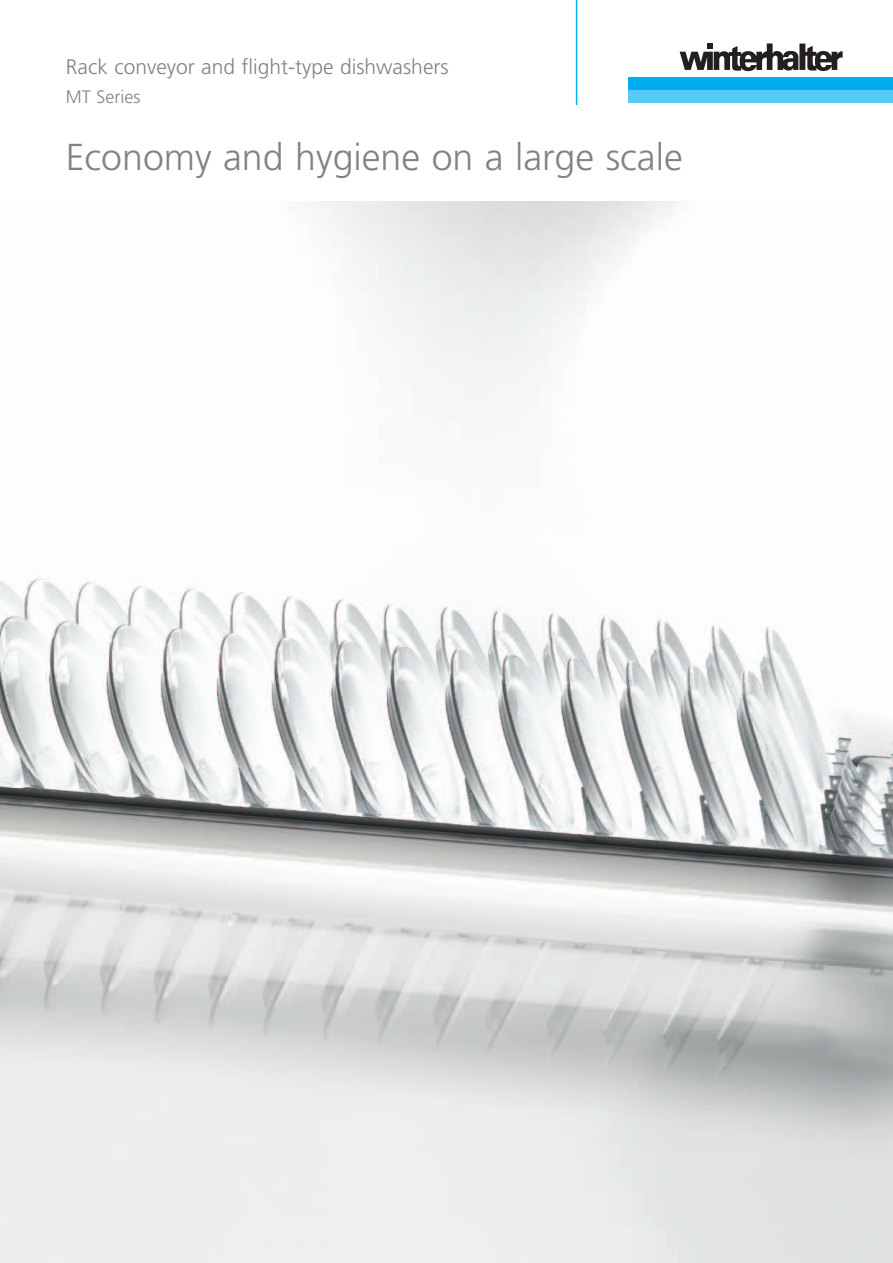
<style>
.page{position:relative;width:893px;height:1263px;background:#fff}
.page>*{position:absolute;margin:0;border:0;box-sizing:border-box;transform-origin:0 0}
.t1{font:300 37.5px "Frutiger";color:#808285}
.t2{font:300 21px "Frutiger";color:#808285}
.t3{font:300 18px "Frutiger";color:#808285}
</style>
<div class="page">
<img style="left:0;top:202px;width:893px;height:1061px">
<svg style="left:680px;top:43px;width:163px;height:28px"></svg>
<div style="left:629px;top:78px;width:264px;height:12px;background:#00aeef"></div>
<div style="left:629px;top:90px;width:264px;height:13px;background:#56cbf5"></div>
<hr style="left:576px;top:0;width:1px;height:105px;background:#00aeef">
<p class="t2" style="left:66px;top:55px;width:384px">Rack conveyor and flight-type dishwashers</p>
<p class="t3" style="left:66px;top:86px;width:76px">MT Series</p>
<p class="t1" style="left:66px;top:136px;width:618px">Economy and hygiene on a large scale</p>
</div>
